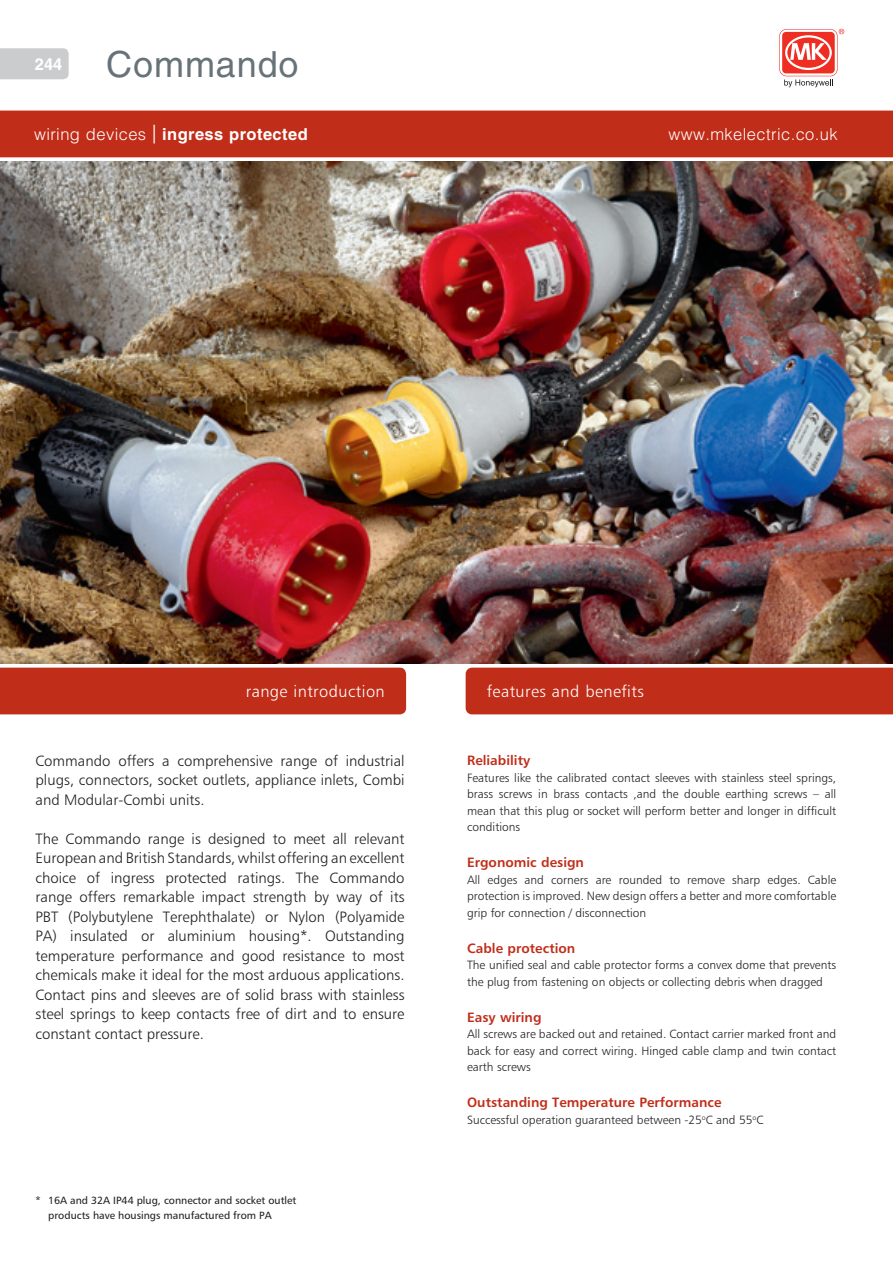
<style>
.page{position:relative;width:893px;height:1263px;background:#fff}
.page>*{position:absolute;margin:0;border:0;box-sizing:border-box;transform-origin:0 0}
.t1{font:36px "Helvetica LT Std";letter-spacing:.025em;color:#687379}
.t2{font:16.5px "Humanist 777 BT Light B";letter-spacing:.025em;color:#fff}
.t3{font:700 16.5px "Helvetica LT Std";letter-spacing:.025em;color:#fff}
.t4{font:300 16.5px "Helvetica LT Std";letter-spacing:.025em;color:#fff}
.t5{font:15px/19.5px "Humanist 777 BT Light B";color:#231f20;text-align:justify}
.t6{font:13.5px "Humanist 777 BT Bold B";color:#c02d19}
.t7{font:12px/16.5px "Humanist 777 BT Light B";color:#231f20;text-align:justify}
.t8{font:10.5px/15px "Humanist 777 BT Roman B";color:#231f20}
.s1{font-weight:300}
.s2{font-weight:400;font-size:24.75px}
</style>
<div class="page">
<div style="left:0;top:111px;width:893px;height:46px;background:#c02d19"></div>
<svg style="left:0;top:48px;width:69px;height:32px;background:#cdcecf"></svg>
<svg style="left:779px;top:29px;width:65px;height:58px"></svg>
<div style="left:0;top:668px;width:406px;height:46px;background:#c02d19"></div>
<div style="left:466px;top:668px;width:427px;height:46px;background:#c02d19"></div>
<img style="left:0;top:162px;width:893px;height:501px">
<h1 class="t1" style="left:35px;top:44px;width:265px"><sup>244</sup> Commando</h1>
<h2 class="t3" style="left:34px;top:124px;width:275px"><span class="s1">wiring devices</span> <span class="s2">|</span> ingress protected</h2>
<h2 class="t4" style="left:668px;top:124px;width:171px">www.mkelectric.co.uk</h2>
<h2 class="t2" style="left:246px;top:681px;width:141px">range introduction</h2>
<h2 class="t2" style="left:487px;top:681px;width:158px">features and benefits</h2>
<p class="t5" style="left:36px;top:750px;width:371px">Commando offers a comprehensive range of industrial plugs, connectors, socket outlets, appliance inlets, Combi and Modular-Combi units.</p>
<p class="t5" style="left:36px;top:828px;width:371px">The Commando range is designed to meet all relevant European and British Standards, whilst offering an excellent choice of ingress protected ratings. The Commando range offers remarkable impact strength by way of its PBT (Polybutylene Terephthalate) or Nylon (Polyamide PA) insulated or aluminium housing*. Outstanding temperature performance and good resistance to most chemicals make it ideal for the most arduous applications.<br>Contact pins and sleeves are of solid brass with stainless steel springs to keep contacts free of dirt and to ensure constant contact pressure.</p>
<p class="t8" style="left:48px;top:1192px;width:250px;text-indent:-13px">* 16A and 32A IP44 plug, connector and socket outlet products have housings manufactured from PA</p>
<p class="t6" style="left:467px;top:752px;width:65px">Reliability</p>
<p class="t7" style="left:467px;top:769px;width:371px">Features like the calibrated contact sleeves with stainless steel springs, brass screws in brass contacts ,and the double earthing screws – all mean that this plug or socket will perform better and longer in difficult conditions</p>
<p class="t6" style="left:467px;top:854px;width:118px">Ergonomic design</p>
<p class="t7" style="left:467px;top:871px;width:371px">All edges and corners are rounded to remove sharp edges. Cable protection is improved. New design offers a better and more comfortable grip for connection / disconnection</p>
<p class="t6" style="left:467px;top:939px;width:110px">Cable protection</p>
<p class="t7" style="left:467px;top:956px;width:371px">The unified seal and cable protector forms a convex dome that prevents the plug from fastening on objects or collecting debris when dragged</p>
<p class="t6" style="left:467px;top:1008px;width:76px">Easy wiring</p>
<p class="t7" style="left:467px;top:1025px;width:371px">All screws are backed out and retained. Contact carrier marked front and back for easy and correct wiring. Hinged cable clamp and twin contact earth screws</p>
<p class="t6" style="left:467px;top:1094px;width:256px">Outstanding Temperature Performance</p>
<p class="t7" style="left:467px;top:1111px;width:298px">Successful operation guaranteed between -25<sup>o</sup>C and 55<sup>o</sup>C</p>
</div>
